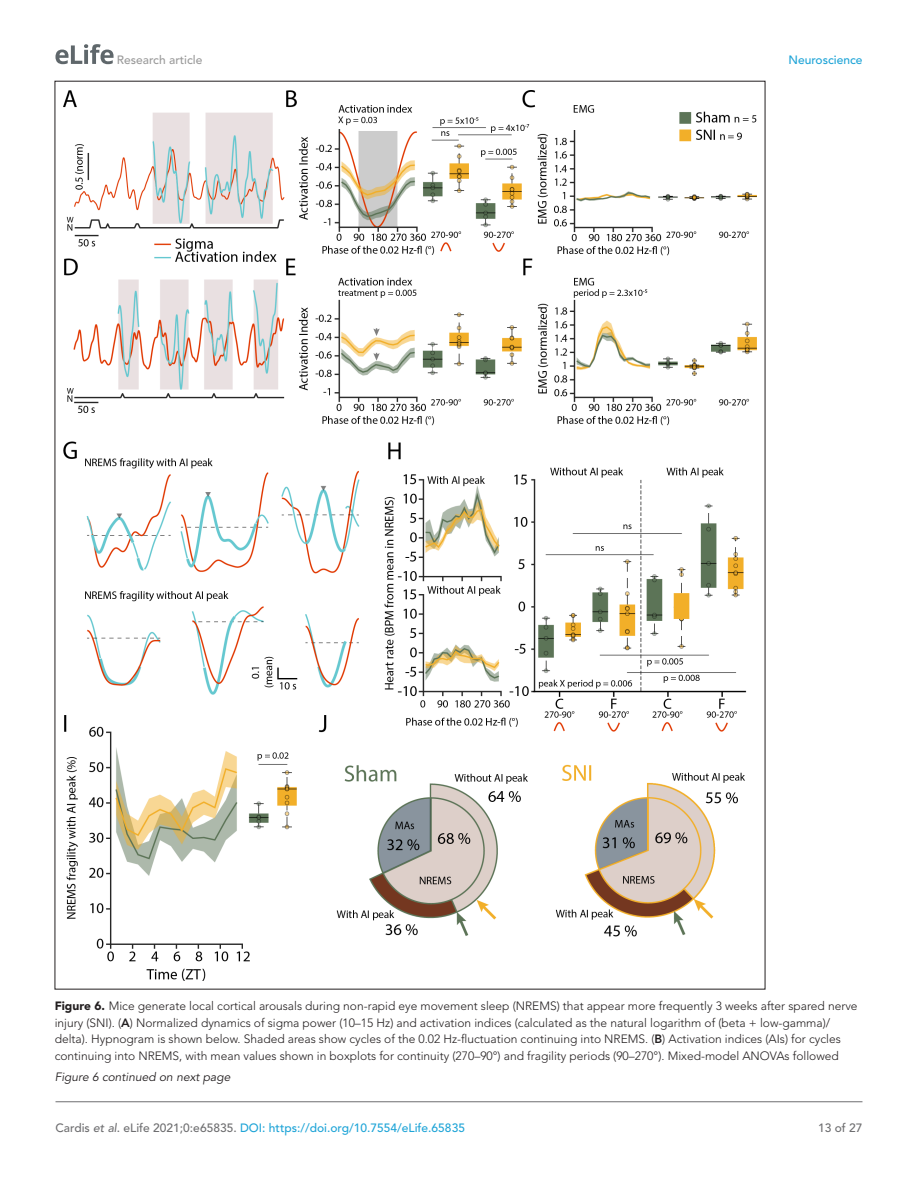
<style>
.page{position:relative;width:918px;height:1188px;background:#fff}
.page>*{position:absolute;margin:0;border:0;box-sizing:border-box;transform-origin:0 0}
.t1{font:300 12px/16.5px "Avenir LT Std";color:#231f20}
.t2{font:500 12px "Avenir LT Std";color:#1ea4d7}
.t3{font:italic 12px "Avenir LT Std";color:#231f20}
.t4{font:500 12px "Avenir LT Std";color:#9a9a9a}
.t5{font:500 12px "Avenir LT Std";color:#6e6e70}
.s1{font-weight:900}
.s2{font-weight:800}
.s3{color:#6e6e70}
.s4{font-style:italic;color:#6e6e70}
</style>
<div class="page">
<svg style="left:55px;top:44px;width:59px;height:20px"></svg>
<hr style="left:56px;top:1101px;width:806px;height:1px;background:#6e6e70">
<img style="left:64px;top:90px;width:692px;height:890px">
<p class="t4" style="left:117px;top:53px;width:87px">Research article</p>
<p class="t2" style="left:788px;top:53px;width:76px">Neuroscience</p>
<p class="t1" style="left:55px;top:998px;width:804px"><span class="s1">Figure 6.</span> Mice generate local cortical arousals during non-rapid eye movement sleep (NREMS) that appear more frequently 3 weeks after spared nerve injury (SNI). (<span class="s2">A</span>) Normalized dynamics of sigma power (10–15 Hz) and activation indices (calculated as the natural logarithm of (beta + low-gamma)/ delta). Hypnogram is shown below. Shaded areas show cycles of the 0.02 Hz-fluctuation continuing into NREMS. (<span class="s2">B</span>) Activation indices (AIs) for cycles continuing into NREMS, with mean values shown in boxplots for continuity (270–90°) and fragility periods (90–270°). Mixed-model ANOVAs followed</p>
<p class="t3" style="left:55px;top:1070px;width:177px">Figure 6 continued on next page</p>
<p class="t2" style="left:56px;top:1121px;width:411px"><span class="s3">Cardis</span> <span class="s4">et al</span><span class="s3">. eLife 2021;0:e65835.</span> DOI: https://doi.org/10.7554/eLife.65835</p>
<p class="t5" style="left:818px;top:1121px;width:46px">13 of 27</p>
</div>
